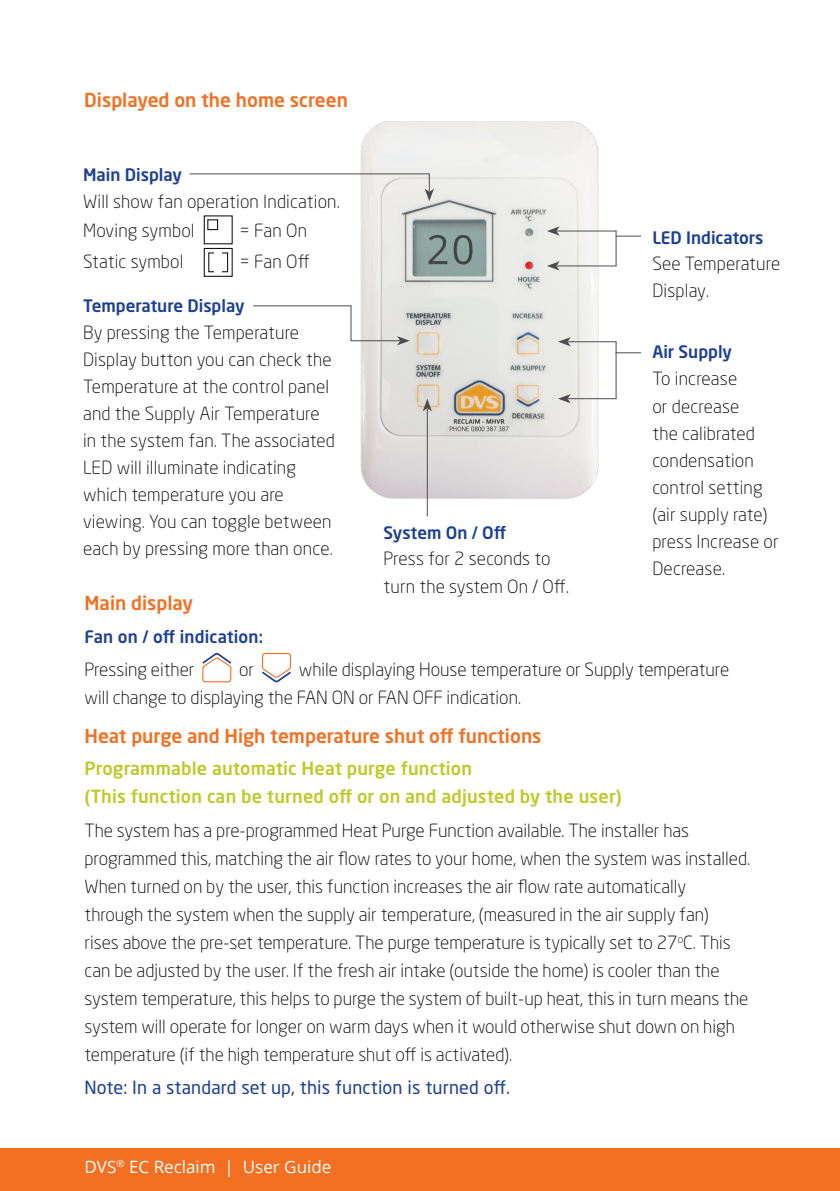
<style>
.page{position:relative;width:840px;height:1191px;background:#fff}
.page>*{position:absolute;margin:0;border:0;box-sizing:border-box;transform-origin:0 0}
.t1{font:500 19px "Neo Sans Std";color:#f36f21}
.t2{font:300 18px/28px "Neo Sans Std";color:#000}
.t3{font:500 18px/28px "Neo Sans Std";letter-spacing:.01em;color:#bdcb2a}
.t4{font:18px "Neo Sans Std";letter-spacing:.01em;color:#1c3e94}
.t5{font:500 17px "Neo Sans Std";color:#1c3e94}
.t6{font:17px "Open Sans";color:#fff}
</style>
<div class="page">
<img style="left:360px;top:122px;width:244px;height:381px">
<hr style="left:426px;top:408px;width:1px;height:108px;background:#4d4d4f">
<svg style="left:422px;top:399px;width:9px;height:12px"></svg>
<hr style="left:567px;top:341px;width:49px;height:1px;background:#4d4d4f">
<svg style="left:557px;top:337px;width:13px;height:9px"></svg>
<hr style="left:567px;top:398px;width:49px;height:1px;background:#4d4d4f">
<svg style="left:557px;top:394px;width:13px;height:9px"></svg>
<hr style="left:615px;top:342px;width:1px;height:57px;background:#4d4d4f">
<svg style="left:615px;top:352px;width:25px;height:1px"></svg>
<hr style="left:556px;top:230px;width:60px;height:1px;background:#4d4d4f">
<svg style="left:546px;top:226px;width:13px;height:10px"></svg>
<hr style="left:556px;top:265px;width:60px;height:1px;background:#4d4d4f">
<svg style="left:546px;top:261px;width:13px;height:9px"></svg>
<hr style="left:615px;top:231px;width:1px;height:35px;background:#4d4d4f">
<svg style="left:615px;top:236px;width:25px;height:1px"></svg>
<svg style="left:189px;top:173px;width:244px;height:28px"></svg>
<svg style="left:253px;top:305px;width:156px;height:40px"></svg>
<div style="left:0;top:1148px;width:839px;height:43px;background:#f36f21"></div>
<svg style="left:202px;top:653px;width:30px;height:30px"></svg>
<svg style="left:261px;top:652px;width:31px;height:31px"></svg>
<div style="left:207px;top:220px;width:11px;height:10px;border:1px solid #000"></div>
<div style="left:204px;top:248px;width:28px;height:28px;border:1px solid #000"></div>
<div style="left:208px;top:253px;width:20px;height:19px;border:1px solid #000"></div>
<div style="left:214px;top:252px;width:8px;height:21px;background:#fff"></div>
<p class="t1" style="left:84px;top:87px;width:265px">Displayed on the home screen</p>
<p class="t5" style="left:83px;top:164px;width:100px">Main Display</p>
<p class="t2" style="left:83px;top:187px;width:258px">Will show fan operation Indication.</p>
<p class="t2" style="left:83px;top:216px;width:113px">Moving symbol</p>
<p class="t2" style="left:239px;top:216px;width:69px">= Fan On</p>
<p class="t2" style="left:83px;top:247px;width:102px">Static symbol</p>
<p class="t2" style="left:239px;top:247px;width:72px">= Fan Off</p>
<p class="t5" style="left:83px;top:295px;width:163px">Temperature Display</p>
<p class="t5" style="left:652px;top:227px;width:113px">LED Indicators</p>
<p class="t2" style="left:652px;top:250px;width:129px;line-height:27px">See Temperature<br>Display.</p>
<p class="t2" style="left:83px;top:319px;width:253px;line-height:27px">By pressing the Temperature<br>Display button you can check the<br>Temperature at the control panel and the Supply Air Temperature in the system fan. The associated<br>LED will illuminate indicating which temperature you are viewing. You can toggle between each by pressing more than once.</p>
<p class="t5" style="left:652px;top:341px;width:81px">Air Supply</p>
<p class="t2" style="left:652px;top:364px;width:128px;line-height:27.2px">To increase<br>or decrease<br>the calibrated condensation control setting (air supply rate) press Increase or<br>Decrease.</p>
<p class="t5" style="left:383px;top:521px;width:124px">System On / Off</p>
<p class="t2" style="left:383px;top:544px;width:187px">Press for 2 seconds to turn the system On / Off.</p>
<p class="t1" style="left:84px;top:591px;width:110px">Main display</p>
<p class="t5" style="left:84px;top:625px;width:180px">Fan on / off indication:</p>
<p class="t2" style="left:84px;top:655px;width:111px">Pressing either</p>
<p class="t2" style="left:239px;top:655px;width:16px">or</p>
<p class="t2" style="left:84px;top:655px;width:645px;text-indent:214px">while displaying House temperature or Supply temperature will change to displaying the FAN ON or FAN OFF indication.</p>
<p class="t1" style="left:84px;top:723px;width:458px">Heat purge and High temperature shut off functions</p>
<p class="t3" style="left:84px;top:754px;width:538px">Programmable automatic Heat purge function<br>(This function can be turned off or on and adjusted by the user)</p>
<p class="t2" style="left:84px;top:816px;width:666px">The system has a pre-programmed Heat Purge Function available. The installer has programmed this, matching the air flow rates to your home, when the system was installed.<br>When turned on by the user, this function increases the air flow rate automatically<br>through the system when the supply air temperature, (measured in the air supply fan)<br>rises above the pre-set temperature. The purge temperature is typically set to 27<sup>o</sup>C. This can be adjusted by the user. If the fresh air intake (outside the home) is cooler than the system temperature, this helps to purge the system of built-up heat, this in turn means the system will operate for longer on warm days when it would otherwise shut down on high temperature (if the high temperature shut off is activated).</p>
<p class="t4" style="left:84px;top:1076px;width:427px">Note: In a standard set up, this function is turned off.</p>
<p class="t6" style="left:84px;top:1154px;width:248px">DVS<sup>®</sup> EC Reclaim | User Guide</p>
</div>
